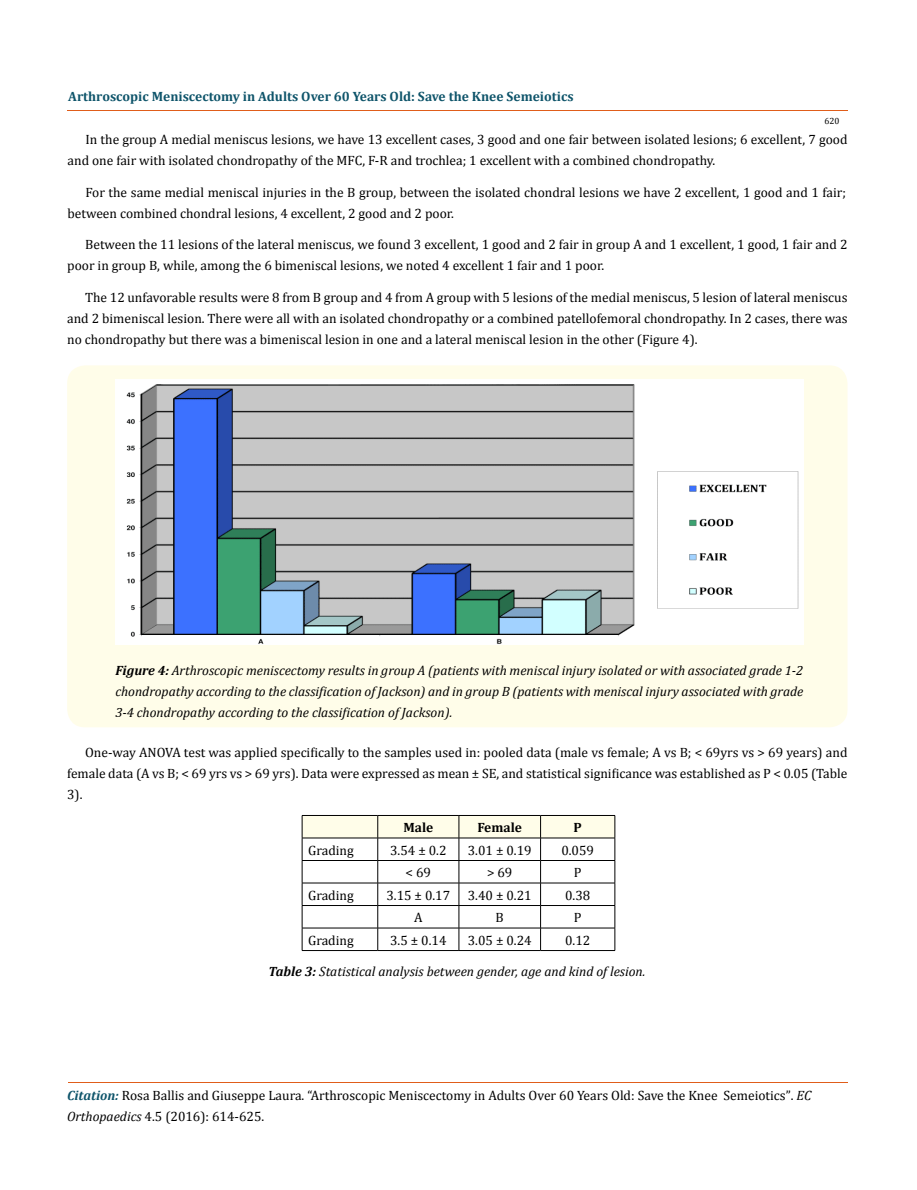
<style>
.page{position:relative;width:917px;height:1190px;background:#fff}
.page>*{position:absolute;margin:0;border:0;box-sizing:border-box;transform-origin:0 0}
.t1{font:13.5px/21px "Cambria";color:#000}
.t2{font:italic 13.5px/21px "Cambria";color:#000;text-align:justify}
.t3{font:700 13.5px "Cambria";color:#0e546a}
.t4{font:700 13.5px "Cambria";color:#000}
.t5{font:9px "Cambria";color:#000}
.s1{font-weight:700}
.s2{font-weight:700;font-style:italic;color:#0e546a}
.s3{font-size:13.35px}
.s4{font-style:italic}
</style>
<div class="page">
<hr style="left:68px;top:1081px;width:779px;height:1px;background:#e05d1a">
<hr style="left:67px;top:110px;width:781px;height:1px;background:#e05d1a">
<div style="left:67px;top:365px;width:780px;height:362px;background:#fffde9;border-radius:18px"></div>
<svg style="left:302px;top:815px;width:313px;height:135px"></svg>
<hr style="left:302px;top:950px;width:76px;height:1px;background:#000">
<hr style="left:378px;top:950px;width:81px;height:1px;background:#000">
<hr style="left:459px;top:950px;width:81px;height:1px;background:#000">
<hr style="left:540px;top:950px;width:75px;height:1px;background:#000">
<img style="left:115px;top:379px;width:688px;height:265px">
<p class="t3" style="left:68px;top:87px;width:507px">Arthroscopic Meniscectomy in Adults Over 60 Years Old: Save the Knee Semeiotics</p>
<p class="t5" style="left:824px;top:115px;width:16px">620</p>
<p class="t1" style="left:68px;top:128px;width:781px;text-indent:18px">In the group A medial meniscus lesions, we have 13 excellent cases, 3 good and one fair between isolated lesions; 6 excellent, 7 good and one fair with isolated chondropathy of the MFC, F-R and trochlea; 1 excellent with a combined chondropathy.</p>
<p class="t1" style="left:68px;top:181px;width:780px;text-indent:18px">For the same medial meniscal injuries in the B group, between the isolated chondral lesions we have 2 excellent, 1 good and 1 fair; between combined chondral lesions, 4 excellent, 2 good and 2 poor.</p>
<p class="t1" style="left:67px;top:234px;width:781px;text-indent:18px">Between the 11 lesions of the lateral meniscus, we found 3 excellent, 1 good and 2 fair in group A and 1 excellent, 1 good, 1 fair and 2 poor in group B, while, among the 6 bimeniscal lesions, we noted 4 excellent 1 fair and 1 poor.</p>
<p class="t1" style="left:67px;top:287px;width:781px;text-align:justify;text-indent:18px">The 12 unfavorable results were 8 from B group and 4 from A group with 5 lesions of the medial meniscus, 5 lesion of lateral meniscus and 2 bimeniscal lesion. There were all with an isolated chondropathy or a combined patellofemoral chondropathy. In 2 cases, there was no chondropathy but there was a bimeniscal lesion in one and a lateral meniscal lesion in the other (Figure 4).</p>
<p class="t2" style="left:115px;top:659px;width:689px"><span class="s1">Figure 4:</span> Arthroscopic meniscectomy results in group A (patients with meniscal injury isolated or with associated grade 1-2 chondropathy according to the classification of Jackson) and in group B (patients with meniscal injury associated with grade 3-4 chondropathy according to the classification of Jackson).</p>
<p class="t1" style="left:67px;top:742px;width:781px;text-align:justify;text-indent:18px">One-way ANOVA test was applied specifically to the samples used in: pooled data (male vs female; A vs B; &lt; 69yrs vs &gt; 69 years) and female data (A vs B; &lt; 69 yrs vs &gt; 69 yrs). Data were expressed as mean ± SE, and statistical significance was established as P &lt; 0.05 (Table 3).</p>
<p class="t4" style="left:403px;top:818px;width:31px">Male</p>
<p class="t4" style="left:477px;top:818px;width:46px">Female</p>
<p class="t4" style="left:573px;top:818px;width:10px">P</p>
<p class="t1" style="left:308px;top:839px;width:47px">Grading</p>
<p class="t1" style="left:390px;top:839px;width:58px">3.54 ± 0.2</p>
<p class="t1" style="left:468px;top:839px;width:65px">3.01 ± 0.19</p>
<p class="t1" style="left:561px;top:839px;width:34px">0.059</p>
<p class="t1" style="left:405px;top:861px;width:27px">&lt; 69</p>
<p class="t1" style="left:487px;top:861px;width:27px">&gt; 69</p>
<p class="t1" style="left:574px;top:861px;width:9px">P</p>
<p class="t1" style="left:308px;top:884px;width:47px">Grading</p>
<p class="t1" style="left:386px;top:884px;width:65px">3.15 ± 0.17</p>
<p class="t1" style="left:468px;top:884px;width:65px">3.40 ± 0.21</p>
<p class="t1" style="left:565px;top:884px;width:27px">0.38</p>
<p class="t1" style="left:414px;top:906px;width:10px">A</p>
<p class="t1" style="left:495px;top:906px;width:10px">B</p>
<p class="t1" style="left:574px;top:906px;width:9px">P</p>
<p class="t1" style="left:308px;top:929px;width:47px">Grading</p>
<p class="t1" style="left:390px;top:929px;width:58px">3.5 ± 0.14</p>
<p class="t1" style="left:468px;top:929px;width:65px">3.05 ± 0.24</p>
<p class="t1" style="left:565px;top:929px;width:27px">0.12</p>
<p class="t2" style="left:268px;top:960px;width:378px"><span class="s1">Table 3:</span> Statistical analysis between gender, age and kind of lesion.</p>
<p class="t1" style="left:67px;top:1084px;width:745px"><span class="s2">Citation:</span> Rosa Ballis and Giuseppe Laura. “Arthroscopic Meniscectomy in Adults Over 60 Years Old: Save the Knee Semeiotics”<span class="s3">.</span> <span class="s4">EC<br>Orthopaedics</span> <span class="s3">4</span>.5 (2016): 614-625.</p>
</div>
